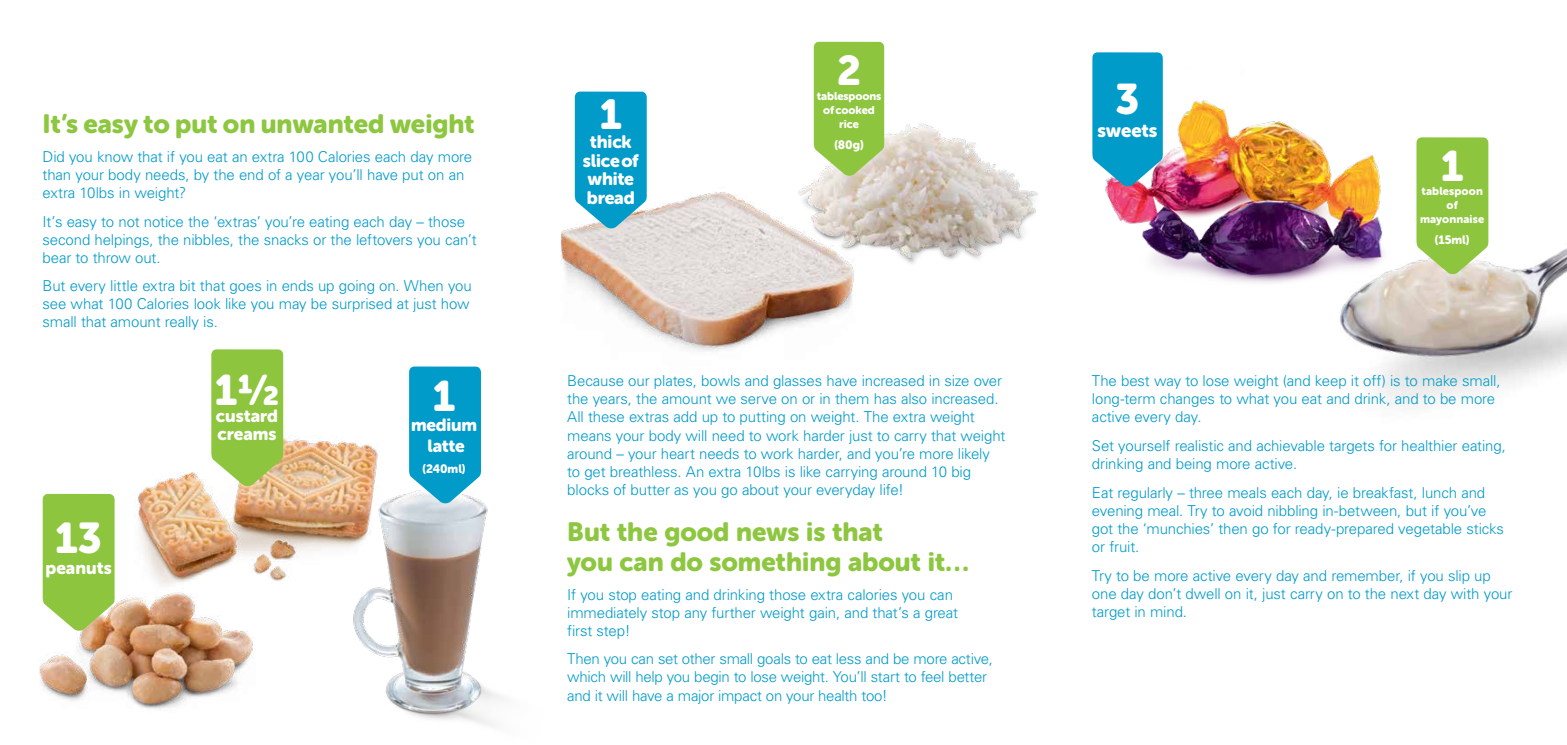
<style>
.page{position:relative;width:1567px;height:745px;background:#fff}
.page>*{position:absolute;margin:0;border:0;box-sizing:border-box;transform-origin:0 0}
.t1{font:42.75px "Museo Sans Rounded 900";color:#fff}
.t2{font:42.5px "Museo Sans Rounded 900";color:#fff}
.t3{font:41.62px "Museo Sans Rounded 900";color:#fff}
.t4{font:41.25px "Museo Sans Rounded 900";color:#fff}
.t5{font:26.25px/30px "Museo Sans Rounded 900";color:#8dc63f}
.t6{font:18.75px "Museo Sans Rounded 900";letter-spacing:-.01em;color:#fff}
.t7{font:17.88px/18.8px "Museo Sans Rounded 900";letter-spacing:-.01em;color:#fff;text-align:center}
.t8{font:17.5px/20px "Museo Sans Rounded 900";letter-spacing:-.005em;color:#fff;text-align:center}
.t9{font:300 15px/18px "Univers";letter-spacing:-.01em;color:#009bc9}
.t10{font:12px "Museo Sans Rounded 900";letter-spacing:-.005em;color:#fff}
.t11{font:11.25px/13.8px "Museo Sans Rounded 900";color:#fff;text-align:center}
</style>
<div class="page">
<img style="left:137px;top:435px;width:175px;height:143px">
<img style="left:1340px;top:141px;width:226px;height:265px">
<img style="left:883px;top:57px;width:155px;height:207px">
<img style="left:560px;top:176px;width:323px;height:176px">
<img style="left:39px;top:549px;width:247px;height:160px">
<img style="left:1105px;top:100px;width:331px;height:203px">
<img style="left:312px;top:438px;width:191px;height:288px">
<svg style="left:1416px;top:137px;width:72px;height:138px;background:#98ca51"></svg>
<svg style="left:1092px;top:52px;width:71px;height:135px;background:#1a9ec9"></svg>
<svg style="left:813px;top:42px;width:71px;height:134px;background:#97c94f"></svg>
<svg style="left:574px;top:91px;width:73px;height:138px;background:#1ca4cc"></svg>
<svg style="left:409px;top:366px;width:72px;height:137px;background:#18a3cd"></svg>
<svg style="left:211px;top:349px;width:73px;height:137px;background:#98c94d"></svg>
<svg style="left:43px;top:493px;width:72px;height:138px;background:#97c84c"></svg>
<h3 class="t5" style="left:43px;top:109px;width:434px">It’s easy to put on unwanted weight</h3>
<p class="t9" style="left:43px;top:147px;width:431px">Did you know that if you eat an extra 100 Calories each day more than your body needs, by the end of a year you’ll have put on an extra 10lbs in weight?</p>
<p class="t9" style="left:43px;top:212px;width:435px">It’s easy to not notice the ‘extras’ you’re eating each day – those second helpings, the nibbles, the snacks or the leftovers you can’t bear to throw out.</p>
<p class="t9" style="left:43px;top:276px;width:431px">But every little extra bit that goes in ends up going on. When you see what 100 Calories look like you may be surprised at just how small that amount really is.</p>
<h1 class="t1" style="left:55px;top:513px;width:48px">13</h1>
<p class="t8" style="left:45px;top:557px;width:68px">peanuts</p>
<h2 class="t2" style="left:215px;top:365px;width:66px">1½</h2>
<p class="t8" style="left:216px;top:407px;width:64px;line-height:17.5px;text-align:left">custard creams</p>
<h2 class="t2" style="left:433px;top:372px;width:24px">1</h2>
<p class="t8" style="left:411px;top:415px;width:67px">medium latte</p>
<p class="t10" style="left:422px;top:461px;width:44px">(240ml)</p>
<h3 class="t3" style="left:600px;top:91px;width:23px">1</h3>
<p class="t7" style="left:583px;top:132px;width:57px">thick slice of white bread</p>
<h3 class="t4" style="left:837px;top:48px;width:25px">2</h3>
<p class="t11" style="left:816px;top:90px;width:66px">tablespoons of cooked rice</p>
<p class="t10" style="left:834px;top:138px;width:31px">(80g)</p>
<p class="t9" style="left:567px;top:371px;width:439px">Because our plates, bowls and glasses have increased in size over the years, the amount we serve on or in them has also increased.<br>All these extras add up to putting on weight. The extra weight means your body will need to work harder just to carry that weight around – your heart needs to work harder, and you’re more likely to get breathless. An extra 10lbs is like carrying around 10 big blocks of butter as you go about your everyday life!</p>
<h3 class="t5" style="left:567px;top:516px;width:403px">But the good news is that<br>you can do something about it…</h3>
<p class="t9" style="left:567px;top:584px;width:392px">If you stop eating and drinking those extra calories you can immediately stop any further weight gain, and that’s a great first step!</p>
<p class="t9" style="left:567px;top:649px;width:427px">Then you can set other small goals to eat less and be more active, which will help you begin to lose weight. You’ll start to feel better and it will have a major impact on your health too!</p>
<h2 class="t2" style="left:1115px;top:75px;width:26px">3</h2>
<p class="t6" style="left:1097px;top:120px;width:62px">sweets</p>
<h2 class="t2" style="left:1439px;top:142px;width:27px">1</h2>
<p class="t11" style="left:1419px;top:184px;width:66px">tablespoon of mayonnaise</p>
<p class="t10" style="left:1434px;top:232px;width:36px">(15ml)</p>
<p class="t9" style="left:1091px;top:371px;width:410px">The best way to lose weight (and keep it off) is to make small, long-term changes to what you eat and drink, and to be more active every day.</p>
<p class="t9" style="left:1091px;top:436px;width:415px">Set yourself realistic and achievable targets for healthier eating, drinking and being more active.</p>
<p class="t9" style="left:1091px;top:482px;width:413px">Eat regularly – three meals each day, ie breakfast, lunch and evening meal. Try to avoid nibbling in-between, but if you’ve got the ‘munchies’ then go for ready-prepared vegetable sticks or fruit.</p>
<p class="t9" style="left:1091px;top:565px;width:422px">Try to be more active every day and remember, if you slip up one day don’t dwell on it, just carry on to the next day with your target in mind.</p>
</div>
